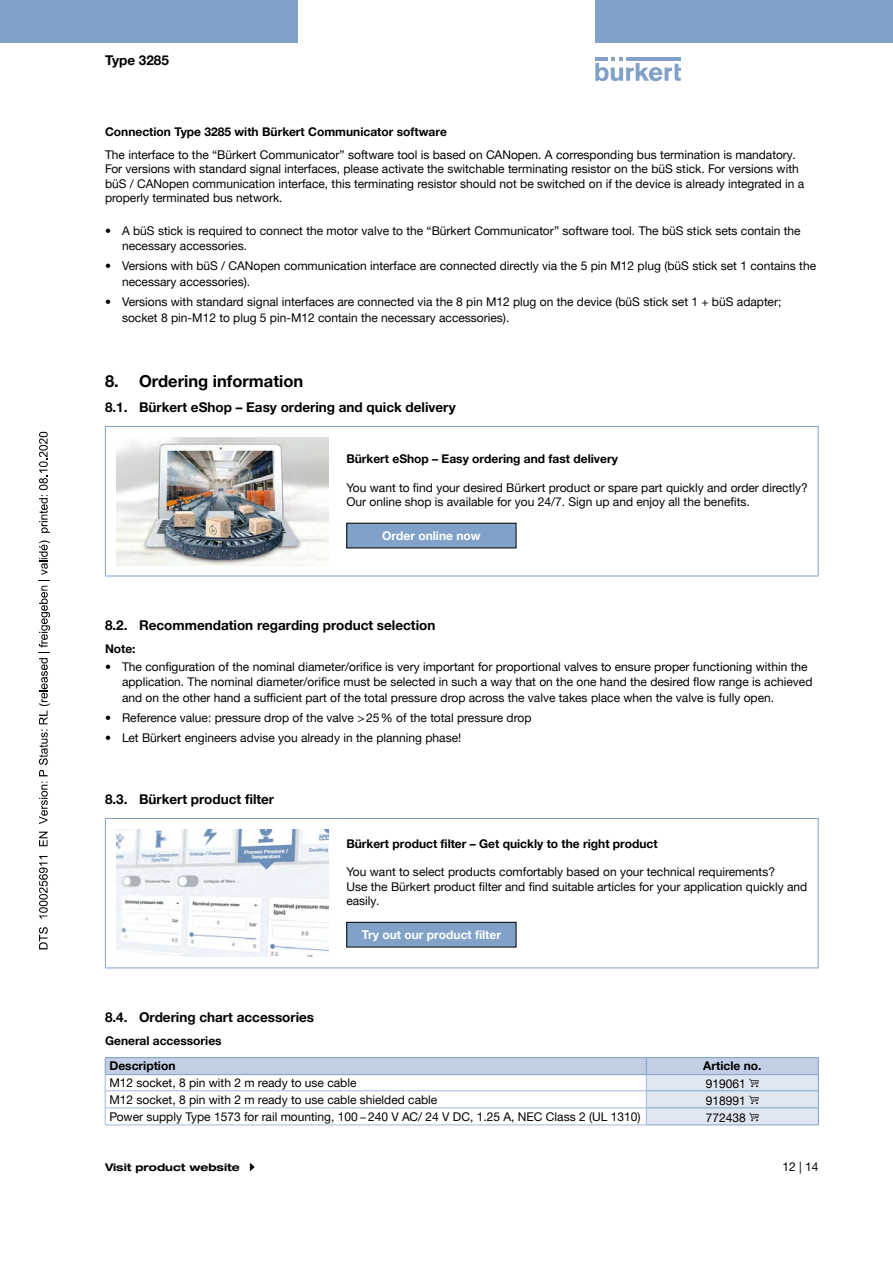
<style>
.page{position:relative;width:893px;height:1263px;background:#fff}
.page>*{position:absolute;margin:0;border:0;box-sizing:border-box;transform-origin:0 0}
.t1{font:700 16.5px "Helvetica Neue LTW1 G";color:#000}
.t2{font:700 13.5px "Helvetica Neue LTW1 G";color:#000}
.t3{font:12px/14.4px "Helvetica Neue LTW1 G";color:#000}
.t4{font:700 12px/25.8px "Helvetica Neue LTW1 G";color:#000}
.t5{font:700 12px "Helvetica Neue LTW1 G";color:#fff}
.t6{font:700 expanded 10.5px "Helvetica Neue LTW1 G";color:#000}
</style>
<div class="page">
<svg style="left:595px;top:57px;width:86px;height:24px"></svg>
<hr style="left:626px;top:57px;width:55px;height:4px;background:#81a1c8">
<div style="left:0;top:0;width:298px;height:42px;background:#81a1c8"></div>
<div style="left:595px;top:0;width:298px;height:42px;background:#81a1c8"></div>
<hr style="left:338px;top:426px;width:481px;height:1px;background:#81a1c8">
<hr style="left:818px;top:427px;width:1px;height:149px;background:#81a1c8">
<hr style="left:338px;top:576px;width:481px;height:1px;background:#81a1c8">
<hr style="left:105px;top:426px;width:233px;height:1px;background:#81a1c8">
<hr style="left:105px;top:427px;width:1px;height:149px;background:#81a1c8">
<hr style="left:105px;top:576px;width:233px;height:1px;background:#81a1c8">
<img style="left:116px;top:437px;width:213px;height:128px">
<div style="left:347px;top:523px;width:169px;height:25px;background:#81a1c8"></div>
<hr style="left:105px;top:818px;width:233px;height:1px;background:#81a1c8">
<hr style="left:105px;top:819px;width:1px;height:148px;background:#81a1c8">
<hr style="left:338px;top:818px;width:481px;height:1px;background:#81a1c8">
<hr style="left:818px;top:819px;width:1px;height:148px;background:#81a1c8">
<hr style="left:105px;top:967px;width:233px;height:1px;background:#81a1c8">
<hr style="left:338px;top:967px;width:481px;height:1px;background:#81a1c8">
<img style="left:116px;top:829px;width:213px;height:128px">
<div style="left:347px;top:922px;width:169px;height:25px;background:#81a1c8"></div>
<div style="left:346px;top:922px;width:170px;height:25px;border:1px solid #000"></div>
<hr style="left:646px;top:1125px;width:173px;height:1px;background:#81a1c8">
<hr style="left:105px;top:1125px;width:541px;height:1px;background:#a1b7d6">
<svg style="left:39px;top:927px;width:9px;height:22px"></svg>
<svg style="left:39px;top:856px;width:9px;height:62px"></svg>
<svg style="left:39px;top:832px;width:9px;height:14px"></svg>
<svg style="left:39px;top:782px;width:9px;height:42px"></svg>
<svg style="left:39px;top:540px;width:11px;height:236px"></svg>
<svg style="left:39px;top:432px;width:11px;height:101px"></svg>
<svg style="left:105px;top:1057px;width:714px;height:68px"></svg>
<p class="t2" style="left:105px;top:52px;width:65px">Type 3285</p>
<p class="t4" style="left:105px;top:119px;width:343px">Connection Type 3285 with Bürkert Communicator software</p>
<p class="t3" style="left:105px;top:147px;width:701px">The interface to the “Bürkert Communicator” software tool is based on CANopen. A corresponding bus termination is mandatory.<br>For versions with standard signal interfaces, please activate the switchable terminating resistor on the büS stick. For versions with büS / CANopen communication interface, this terminating resistor should not be switched on if the device is already integrated in a properly terminated bus network.</p>
<p class="t3" style="left:122px;top:222px;width:680px;line-height:15.8px;text-indent:-17px">• A büS stick is required to connect the motor valve to the “Bürkert Communicator” software tool. The büS stick sets contain the necessary accessories.</p>
<p class="t3" style="left:122px;top:258px;width:696px;line-height:15.8px;text-indent:-17px">• Versions with büS / CANopen communication interface are connected directly via the 5 pin M12 plug (büS stick set 1 contains the necessary accessories).</p>
<p class="t3" style="left:122px;top:294px;width:661px;line-height:15.8px;text-indent:-17px">• Versions with standard signal interfaces are connected via the 8 pin M12 plug on the device (büS stick set 1 + büS adapter; socket 8 pin-M12 to plug 5 pin-M12 contain the necessary accessories).</p>
<h1 class="t1" style="left:105px;top:371px;width:200px">8. Ordering information</h1>
<p class="t2" style="left:105px;top:398px;width:352px">8.1. Bürkert eShop – Easy ordering and quick delivery</p>
<p class="t4" style="left:346px;top:446px;width:273px">Bürkert eShop – Easy ordering and fast delivery</p>
<p class="t3" style="left:346px;top:480px;width:463px">You want to find your desired Bürkert product or spare part quickly and order directly?<br>Our online shop is available for you 24/7. Sign up and enjoy all the benefits.</p>
<p class="t5" style="left:382px;top:528px;width:100px">Order online now</p>
<p class="t2" style="left:105px;top:617px;width:332px">8.2. Recommendation regarding product selection</p>
<p class="t4" style="left:105px;top:635px;width:32px">Note:</p>
<p class="t3" style="left:122px;top:658px;width:692px;line-height:15.8px;text-indent:-17px">• The configuration of the nominal diameter/orifice is very important for proportional valves to ensure proper functioning within the application. The nominal diameter/orifice must be selected in such a way that on the one hand the desired flow range is achieved and on the other hand a sufficient part of the total pressure drop across the valve takes place when the valve is fully open.</p>
<p class="t3" style="left:105px;top:710px;width:428px">• Reference value: pressure drop of the valve &gt;25% of the total pressure drop</p>
<p class="t3" style="left:105px;top:730px;width:358px">• Let Bürkert engineers advise you already in the planning phase!</p>
<p class="t2" style="left:105px;top:790px;width:171px">8.3. Bürkert product filter</p>
<p class="t2" style="left:105px;top:1008px;width:211px">8.4. Ordering chart accessories</p>
<p class="t4" style="left:109px;top:1027px;width:114px;text-indent:-4px">General accessories<br>Description</p>
<p class="t4" style="left:346px;top:830px;width:313px">Bürkert product filter – Get quickly to the right product</p>
<p class="t3" style="left:346px;top:865px;width:462px">You want to select products comfortably based on your technical requirements?<br>Use the Bürkert product filter and find suitable articles for your application quickly and easily.</p>
<p class="t5" style="left:362px;top:927px;width:141px">Try out our product filter</p>
<p class="t4" style="left:703px;top:1053px;width:60px">Article no.</p>
<p class="t3" style="left:109px;top:1075px;width:249px">M12 socket, 8 pin with 2 m ready to use cable</p>
<p class="t3" style="left:706px;top:1076px;width:42px">919061</p>
<p class="t3" style="left:109px;top:1092px;width:329px">M12 socket, 8 pin with 2 m ready to use cable shielded cable</p>
<p class="t3" style="left:706px;top:1093px;width:42px">918991</p>
<p class="t3" style="left:109px;top:1109px;width:533px">Power supply Type 1573 for rail mounting, 100−240 V AC/ 24 V DC, 1.25 A, NEC Class 2 (UL 1310)</p>
<p class="t3" style="left:706px;top:1110px;width:42px">772438</p>
<p class="t6" style="left:105px;top:1161px;width:136px">Visit product website</p>
<p class="t3" style="left:782px;top:1159px;width:38px">12 | 14</p>
</div>
